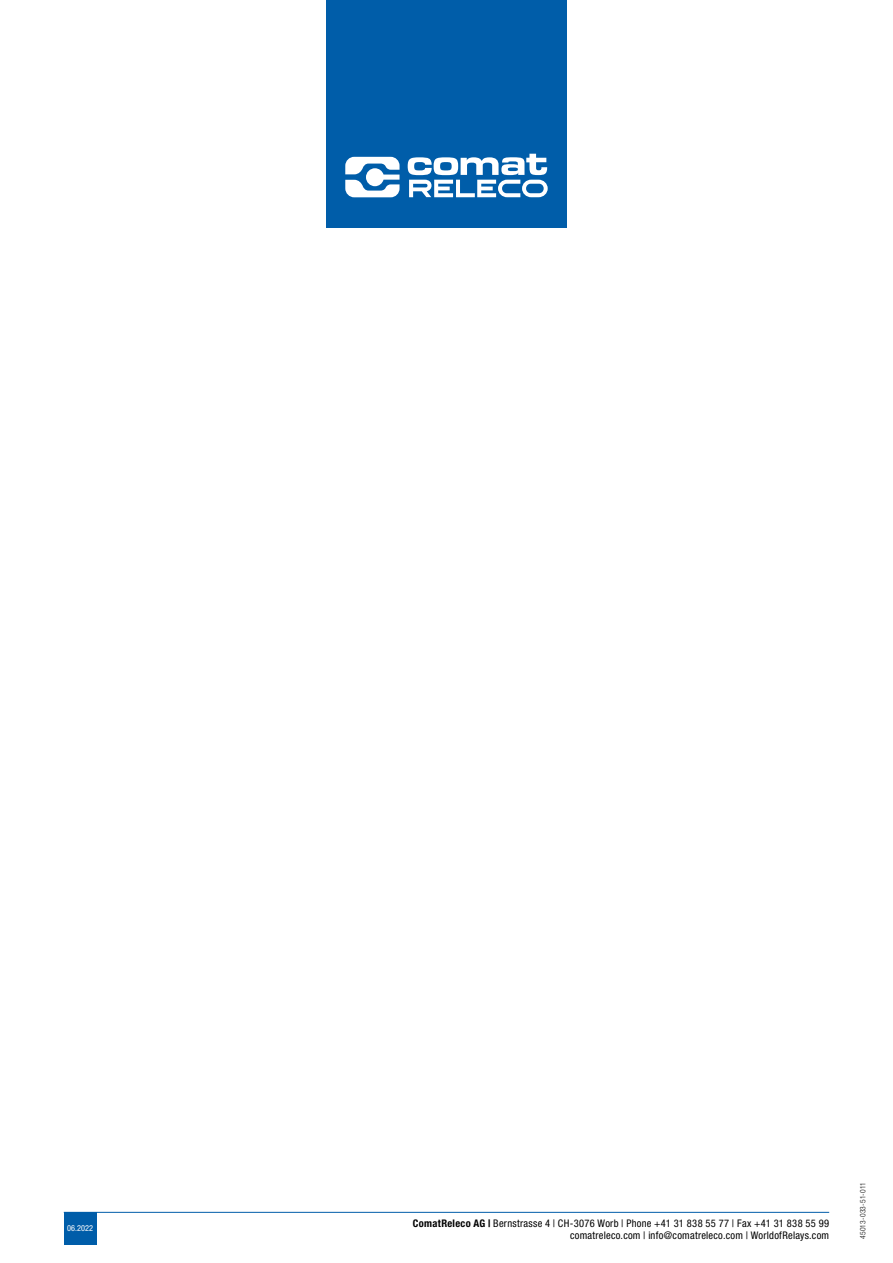
<style>
.page{position:relative;width:893px;height:1263px;background:#fff}
.page>*{position:absolute;margin:0;border:0;box-sizing:border-box;transform-origin:0 0}
.t1{font:condensed 10.5px/12.6px "Helvetica Neue LT Std";letter-spacing:.025em;color:#000;text-align:right}
.t2{font:condensed 8.25px "Helvetica Neue LT Std";color:#fff}
.t3{font:300 condensed 7.5px "Helvetica Neue LT Std";letter-spacing:.025em;color:#000}
.s1{font-weight:700}
</style>
<div class="page">
<div style="left:326px;top:0;width:241px;height:228px;background:#005da9"></div>
<svg style="left:345px;top:157px;width:55px;height:40px"></svg>
<svg style="left:408px;top:154px;width:140px;height:43px"></svg>
<div style="left:64px;top:1212px;width:33px;height:32px;background:#005da9"></div>
<hr style="left:64px;top:1212px;width:765px;height:1px;background:#005da9">
<p class="t2" style="left:67px;top:1223px;width:27px">06.2022</p>
<p class="t1" style="left:413px;top:1216px;width:418px"><span class="s1">ComatReleco AG |</span> Bernstrasse 4 | CH-3076 Worb | Phone +41 31 838 55 77 | Fax +41 31 838 55 99 comatreleco.com | info@comatreleco.com | WorldofRelays.com</p>
<p class="t3" style="left:858px;top:1239px;width:59px;rotate:-90deg">45013-033-51-011</p>
</div>
